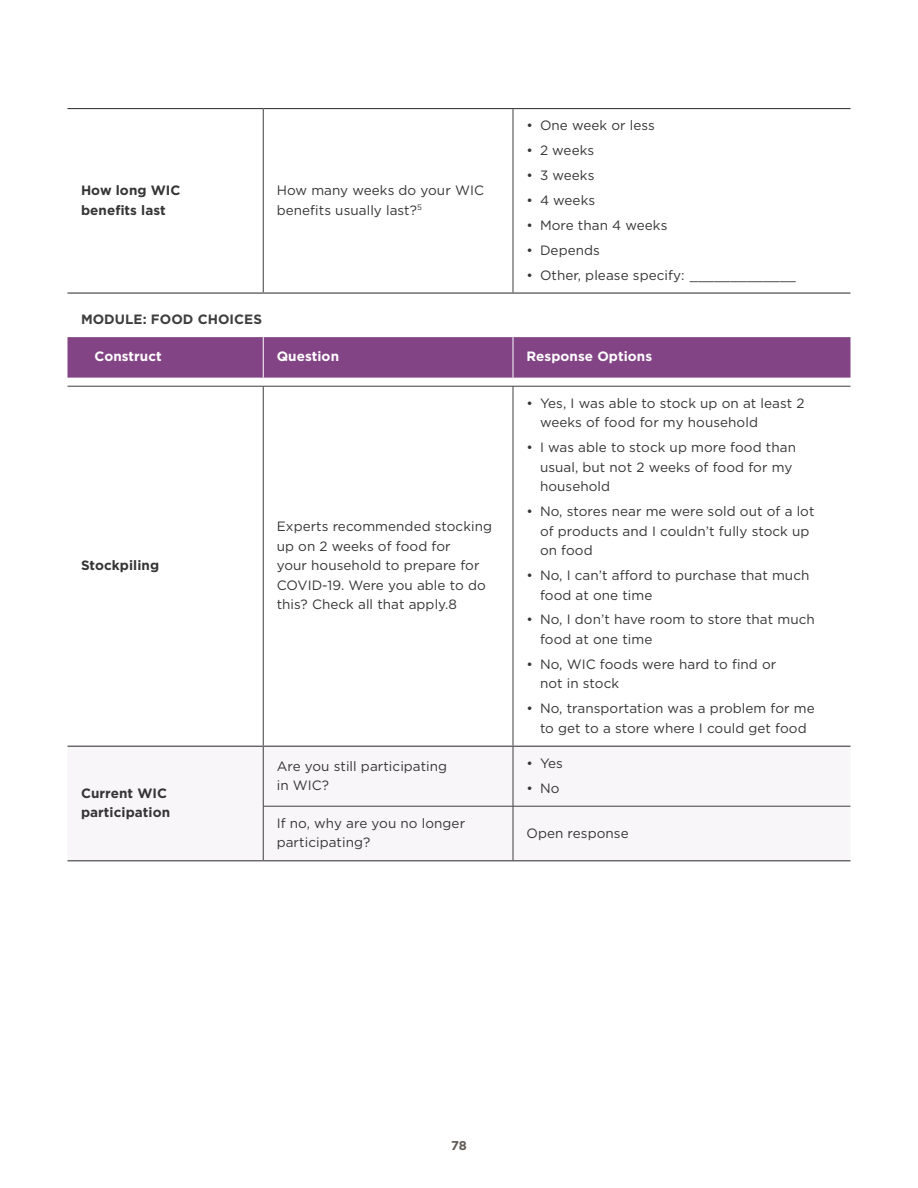
<style>
.page{position:relative;width:918px;height:1188px;background:#fff}
.page>*{position:absolute;margin:0;border:0;box-sizing:border-box;transform-origin:0 0}
.Table{font:13.5px/19.5px "Gotham";letter-spacing:.005em;color:#363536}
.Table-2{font:700 13.5px/19.5px "Gotham";letter-spacing:.005em;color:#363536}
.Table-3{font:700 13.5px "Gotham";letter-spacing:.005em;color:#fff}
.Table-4{font:700 13.5px "Gotham";letter-spacing:.005em;color:#3e3e3f}
.t1{font:700 12.75px "Gotham";color:#615b56}
</style>
<div class="page">
<div style="left:68px;top:337px;width:782px;height:41px;background:#834485"></div>
<div style="left:262px;top:747px;width:588px;height:113px;background:#f9f6f9"></div>
<hr style="left:68px;top:386px;width:195px;height:1px;background:#3e3e3f">
<hr style="left:263px;top:386px;width:250px;height:1px;background:#3e3e3f">
<hr style="left:513px;top:386px;width:337px;height:1px;background:#3e3e3f">
<hr style="left:263px;top:337px;width:1px;height:41px;background:#fff">
<hr style="left:513px;top:337px;width:1px;height:41px;background:#fff">
<hr style="left:68px;top:108px;width:195px;height:1px;background:#3e3e3f">
<hr style="left:263px;top:108px;width:250px;height:1px;background:#3e3e3f">
<hr style="left:513px;top:108px;width:337px;height:1px;background:#3e3e3f">
<hr style="left:68px;top:292px;width:195px;height:2px;background:#3e3e3f">
<hr style="left:263px;top:292px;width:250px;height:2px;background:#3e3e3f">
<hr style="left:513px;top:292px;width:337px;height:2px;background:#3e3e3f">
<hr style="left:68px;top:860px;width:195px;height:1px;background:#3e3e3f">
<hr style="left:263px;top:860px;width:250px;height:1px;background:#3e3e3f">
<hr style="left:513px;top:860px;width:337px;height:1px;background:#3e3e3f">
<hr style="left:263px;top:109px;width:1px;height:183px;background:#3e3e3f">
<hr style="left:513px;top:109px;width:1px;height:183px;background:#3e3e3f">
<hr style="left:263px;top:386px;width:1px;height:360px;background:#3e3e3f">
<hr style="left:513px;top:386px;width:1px;height:360px;background:#3e3e3f">
<hr style="left:263px;top:747px;width:1px;height:59px;background:#3e3e3f">
<hr style="left:513px;top:747px;width:1px;height:59px;background:#3e3e3f">
<hr style="left:263px;top:806px;width:1px;height:54px;background:#3e3e3f">
<hr style="left:513px;top:806px;width:1px;height:54px;background:#3e3e3f">
<hr style="left:68px;top:746px;width:195px;height:1px;background:#3e3e3f">
<hr style="left:263px;top:746px;width:250px;height:1px;background:#3e3e3f">
<hr style="left:513px;top:746px;width:337px;height:1px;background:#3e3e3f">
<hr style="left:263px;top:806px;width:250px;height:1px;background:#3e3e3f">
<hr style="left:513px;top:806px;width:337px;height:1px;background:#3e3e3f">
<p class="Table-2" style="left:81px;top:181px;width:101px">How long WIC benefits last</p>
<p class="Table" style="left:277px;top:180px;width:209px">How many weeks do your WIC benefits usually last?<sup>5</sup></p>
<p class="Table" style="left:526px;top:115px;width:130px">• One week or less</p>
<p class="Table" style="left:526px;top:140px;width:69px">• 2 weeks</p>
<p class="Table" style="left:526px;top:165px;width:69px">• 3 weeks</p>
<p class="Table" style="left:526px;top:190px;width:70px">• 4 weeks</p>
<p class="Table" style="left:526px;top:215px;width:142px">• More than 4 weeks</p>
<p class="Table" style="left:526px;top:240px;width:75px">• Depends</p>
<p class="Table" style="left:526px;top:265px;width:271px">• Other, please specify: _____________</p>
<p class="Table-4" style="left:81px;top:310px;width:182px">MODULE: FOOD CHOICES</p>
<p class="Table-3" style="left:94px;top:348px;width:69px">Construct</p>
<p class="Table-3" style="left:277px;top:348px;width:64px">Question</p>
<p class="Table-3" style="left:526px;top:348px;width:127px">Response Options</p>
<p class="Table-2" style="left:81px;top:556px;width:80px">Stockpiling</p>
<p class="Table-2" style="left:81px;top:783px;width:91px">Current WIC participation</p>
<p class="Table" style="left:277px;top:516px;width:217px">Experts recommended stocking up on 2 weeks of food for<br>your household to prepare for<br>COVID-19. Were you able to do this? Check all that apply.8</p>
<p class="Table" style="left:540px;top:393px;width:266px;text-indent:-14px">• Yes, I was able to stock up on at least 2 weeks of food for my household</p>
<p class="Table" style="left:540px;top:437px;width:258px;text-indent:-14px">• I was able to stock up more food than usual, but not 2 weeks of food for my household</p>
<p class="Table" style="left:540px;top:501px;width:276px;text-indent:-14px">• No, stores near me were sold out of a lot of products and I couldn’t fully stock up on food</p>
<p class="Table" style="left:540px;top:565px;width:271px;text-indent:-14px">• No, I can’t afford to purchase that much food at one time</p>
<p class="Table" style="left:540px;top:610px;width:276px;text-indent:-14px">• No, I don’t have room to store that much food at one time</p>
<p class="Table" style="left:540px;top:654px;width:238px;text-indent:-14px">• No, WIC foods were hard to find or not in stock</p>
<p class="Table" style="left:526px;top:698px;width:290px;text-align:center">• No, transportation was a problem for me to get to a store where I could get food</p>
<p class="Table" style="left:277px;top:756px;width:172px">Are you still participating in WIC?</p>
<p class="Table" style="left:526px;top:753px;width:38px">• Yes</p>
<p class="Table" style="left:526px;top:778px;width:34px">• No</p>
<p class="Table" style="left:277px;top:813px;width:190px">If no, why are you no longer participating?</p>
<p class="Table" style="left:526px;top:823px;width:104px">Open response</p>
<p class="t1" style="left:451px;top:1137px;width:17px">78</p>
</div>
